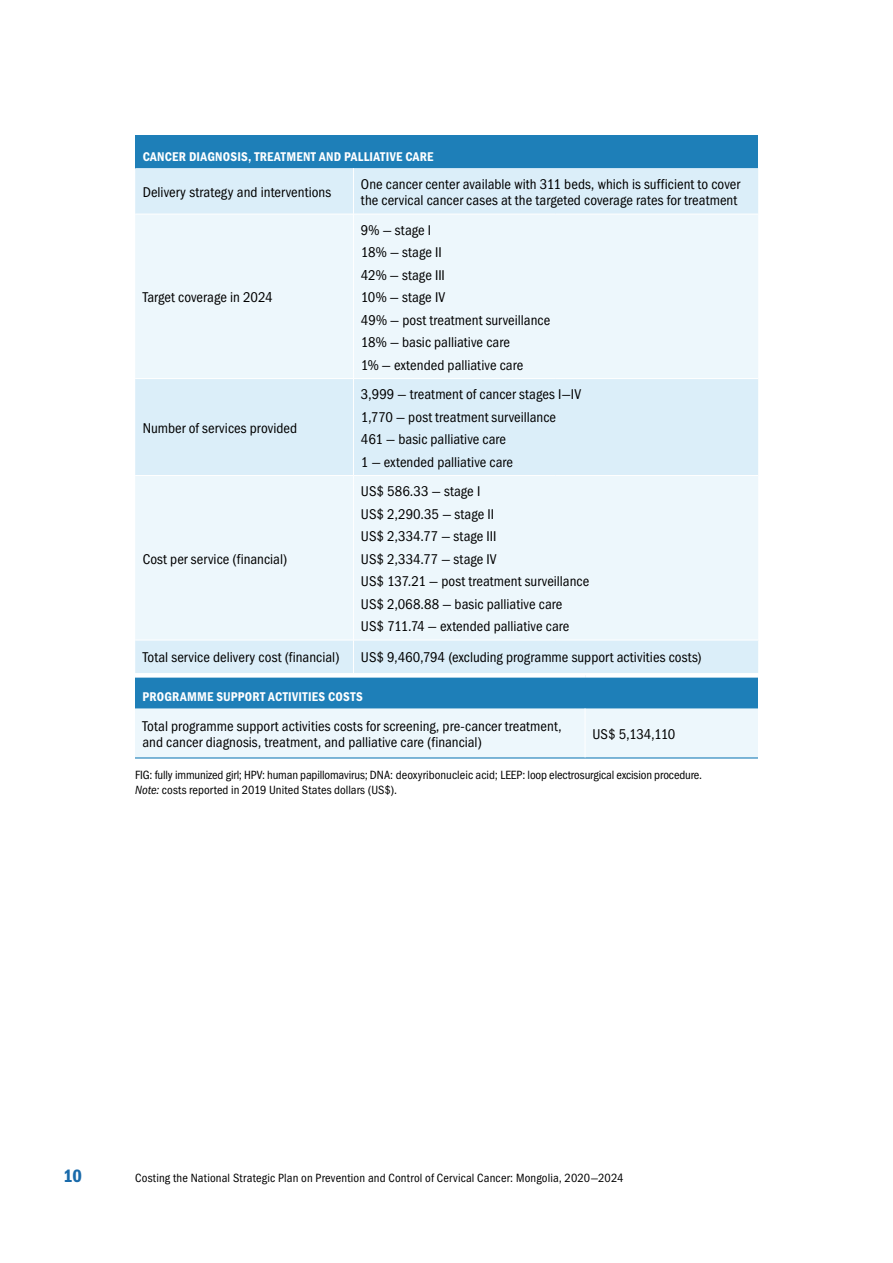
<style>
.page{position:relative;width:893px;height:1263px;background:#fff}
.page>*{position:absolute;margin:0;border:0;box-sizing:border-box;transform-origin:0 0}
.t1{font:18px "Franklin Gothic Demi Cond C";color:#196aaa}
.Table_Text{font:14.25px/16.5px "Franklin Gothic Book Cond C";letter-spacing:.005em;color:#000}
.Table_Trenner{font:12.75px "Franklin Gothic Demi Cond C";letter-spacing:.02em;color:#fff}
.Footnote_Table{font:12px "Franklin Gothic Book Cond C";letter-spacing:.005em;color:#000}
.s1{font-style:italic}
</style>
<div class="page">
<div style="left:135px;top:135px;width:623px;height:33px;background:#1e7fb8"></div>
<div style="left:135px;top:168px;width:623px;height:505px;background:#dbeef9"></div>
<svg style="left:135px;top:215px;width:623px;height:425px;background:#e8f4fb"></svg>
<hr style="left:353px;top:168px;width:1px;height:46px;background:#fff">
<hr style="left:135px;top:214px;width:218px;height:1px;background:#fff">
<hr style="left:353px;top:214px;width:203px;height:1px;background:#fff">
<hr style="left:353px;top:214px;width:1px;height:164px;background:#fff">
<hr style="left:556px;top:214px;width:202px;height:1px;background:#fff">
<hr style="left:353px;top:379px;width:1px;height:96px;background:#fff">
<hr style="left:353px;top:476px;width:1px;height:164px;background:#fff">
<hr style="left:353px;top:640px;width:1px;height:33px;background:#fff">
<hr style="left:135px;top:640px;width:218px;height:1px;background:#fff">
<hr style="left:353px;top:640px;width:203px;height:1px;background:#fff">
<hr style="left:556px;top:640px;width:202px;height:1px;background:#fff">
<hr style="left:353px;top:378px;width:203px;height:1px;background:#fff">
<hr style="left:556px;top:378px;width:202px;height:1px;background:#fff">
<hr style="left:353px;top:475px;width:203px;height:1px;background:#fff">
<hr style="left:556px;top:475px;width:202px;height:1px;background:#fff">
<hr style="left:135px;top:378px;width:218px;height:1px;background:#fff">
<hr style="left:135px;top:475px;width:218px;height:1px;background:#fff">
<div style="left:135px;top:675px;width:623px;height:33px;background:#1e7fb8"></div>
<div style="left:135px;top:708px;width:623px;height:49px;background:#edf7fc"></div>
<hr style="left:135px;top:757px;width:450px;height:1px;background:#1e7fb8">
<hr style="left:585px;top:757px;width:173px;height:1px;background:#1e7fb8">
<div style="left:135px;top:673px;width:450px;height:5px;background:#fff"></div>
<div style="left:585px;top:673px;width:173px;height:5px;background:#fff"></div>
<hr style="left:585px;top:708px;width:1px;height:49px;background:#fff">
<p class="Table_Trenner" style="left:143px;top:150px;width:292px">CANCER DIAGNOSIS, TREATMENT AND PALLIATIVE CARE</p>
<p class="Table_Text" style="left:143px;top:184px;width:190px">Delivery strategy and interventions</p>
<p class="Table_Text" style="left:361px;top:175px;width:381px">One cancer center available with 311 beds, which is sufficient to cover the cervical cancer cases at the targeted coverage rates for treatment</p>
<p class="Table_Text" style="left:143px;top:289px;width:131px">Target coverage in 2024</p>
<p class="Table_Text" style="left:143px;top:420px;width:156px">Number of services provided</p>
<p class="Table_Text" style="left:143px;top:550px;width:146px">Cost per service (financial)</p>
<p class="Table_Text" style="left:361px;top:221px;width:72px">9% — stage I</p>
<p class="Table_Text" style="left:361px;top:244px;width:82px">18% — stage II</p>
<p class="Table_Text" style="left:361px;top:266px;width:85px">42% — stage III</p>
<p class="Table_Text" style="left:361px;top:289px;width:86px">10% — stage IV</p>
<p class="Table_Text" style="left:361px;top:311px;width:191px">49% — post treatment surveillance</p>
<p class="Table_Text" style="left:361px;top:334px;width:150px">18% — basic palliative care</p>
<p class="Table_Text" style="left:361px;top:356px;width:164px">1% — extended palliative care</p>
<p class="Table_Text" style="left:361px;top:386px;width:222px">3,999 — treatment of cancer stages I—IV</p>
<p class="Table_Text" style="left:361px;top:408px;width:197px">1,770 — post treatment surveillance</p>
<p class="Table_Text" style="left:361px;top:431px;width:147px">461 — basic palliative care</p>
<p class="Table_Text" style="left:361px;top:453px;width:154px">1 — extended palliative care</p>
<p class="Table_Text" style="left:361px;top:483px;width:121px">US$ 586.33 — stage I</p>
<p class="Table_Text" style="left:361px;top:505px;width:135px">US$ 2,290.35 — stage II</p>
<p class="Table_Text" style="left:361px;top:528px;width:137px">US$ 2,334.77 — stage III</p>
<p class="Table_Text" style="left:361px;top:550px;width:137px">US$ 2,334.77 — stage IV</p>
<p class="Table_Text" style="left:361px;top:573px;width:230px">US$ 137.21 — post treatment surveillance</p>
<p class="Table_Text" style="left:361px;top:595px;width:203px">US$ 2,068.88 — basic palliative care</p>
<p class="Table_Text" style="left:361px;top:618px;width:210px">US$ 711.74 — extended palliative care</p>
<p class="Table_Text" style="left:143px;top:649px;width:198px">Total service delivery cost (financial)</p>
<p class="Table_Text" style="left:361px;top:649px;width:342px">US$ 9,460,794 (excluding programme support activities costs)</p>
<p class="Table_Trenner" style="left:142px;top:690px;width:222px">PROGRAMME SUPPORT ACTIVITIES COSTS</p>
<p class="Table_Text" style="left:142px;top:718px;width:421px">Total programme support activities costs for screening, pre-cancer treatment, and cancer diagnosis, treatment, and palliative care (financial)</p>
<p class="Table_Text" style="left:592px;top:726px;width:84px">US$ 5,134,110</p>
<p class="Footnote_Table" style="left:135px;top:768px;width:569px">FIG: fully immunized girl; HPV: human papillomavirus; DNA: deoxyribonucleic acid; LEEP: loop electrosurgical excision procedure.</p>
<p class="Footnote_Table" style="left:135px;top:783px;width:264px"><span class="s1">Note:</span> costs reported in 2019 United States dollars (US$).</p>
<p class="t1" style="left:63px;top:1166px;width:20px">10</p>
<p class="Footnote_Table" style="left:135px;top:1171px;width:490px">Costing the National Strategic Plan on Prevention and Control of Cervical Cancer: Mongolia, 2020—2024</p>
</div>
